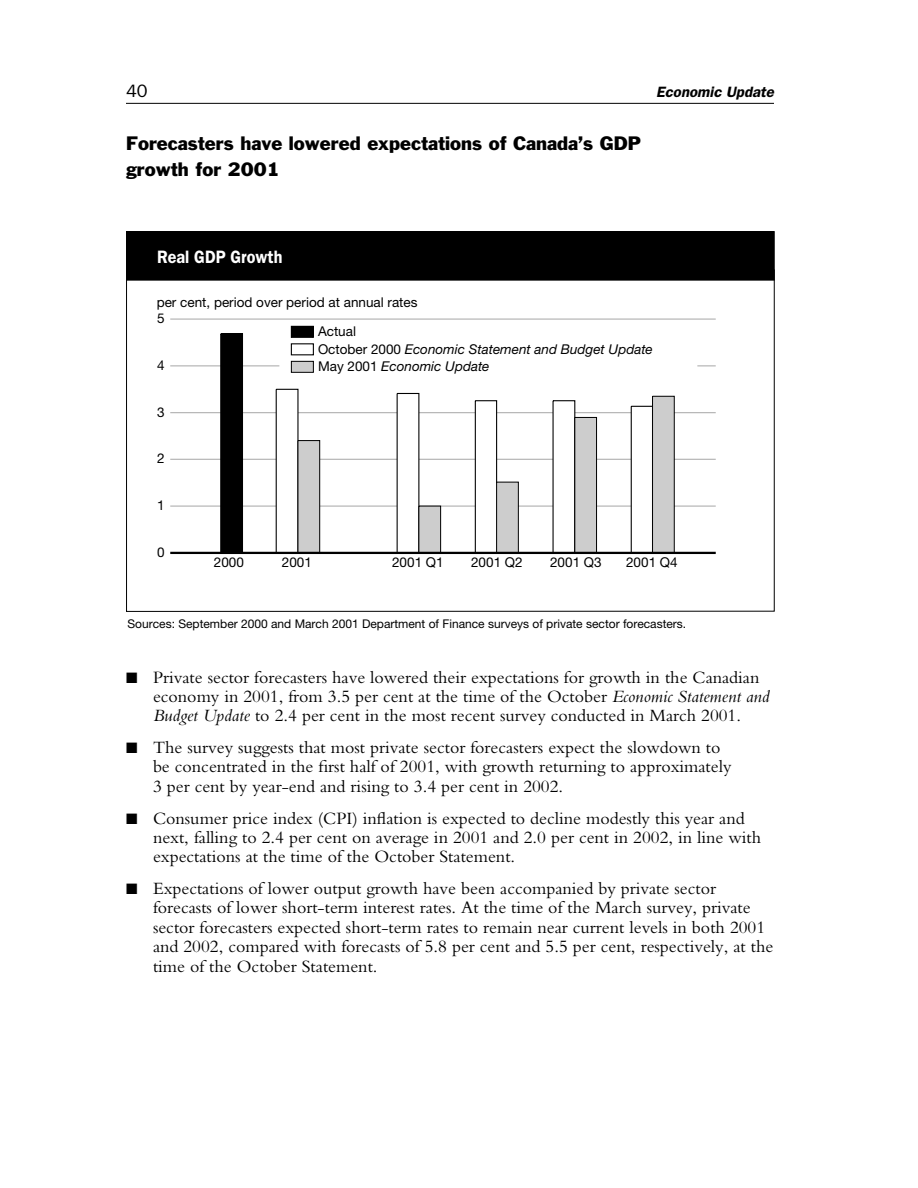
<style>
.page{position:relative;width:918px;height:1188px;background:#fff}
.page>*{position:absolute;margin:0;border:0;box-sizing:border-box;transform-origin:0 0}
.t1{font:18px/19.5px "Bembo";color:#000}
.t2{font:18px/25.5px "Franklin Gothic";color:#000}
.t3{font:600 18px "Franklin Gothic";color:#fff;scale:.9 1}
.t4{font:18px "Franklin Gothic";color:#000}
.t5{font:italic 600 15px "Franklin Gothic";color:#000}
.t6{font:13.5px "Helvetica Neue";color:#000}
.t7{font:italic 13.5px/17.2px "Helvetica Neue";color:#000}
.t8{font:12px "Helvetica Neue";color:#000}
.s1{font-style:normal}
.s2{font-style:italic}
</style>
<div class="page">
<hr style="left:126px;top:103px;width:648px;height:1px;background:#000">
<svg style="left:126px;top:280px;width:649px;height:332px"></svg>
<div style="left:127px;top:232px;width:647px;height:48px;background:#000"></div>
<div style="left:126px;top:231px;width:649px;height:49px;border:1px solid #000"></div>
<div style="left:291px;top:326px;width:22px;height:11px;background:#000"></div>
<div style="left:291px;top:326px;width:23px;height:12px;border:1px solid #000"></div>
<div style="left:291px;top:344px;width:22px;height:11px;background:#fff"></div>
<div style="left:291px;top:343px;width:23px;height:12px;border:1px solid #000"></div>
<div style="left:291px;top:361px;width:22px;height:11px;background:#cdcdcd"></div>
<div style="left:291px;top:361px;width:23px;height:12px;border:1px solid #000"></div>
<hr style="left:170px;top:506px;width:546px;height:1px;background:#a6a6a6">
<hr style="left:170px;top:459px;width:546px;height:1px;background:#a6a6a6">
<hr style="left:170px;top:412px;width:546px;height:1px;background:#a6a6a6">
<svg style="left:697px;top:366px;width:19px;height:1px"></svg>
<hr style="left:170px;top:366px;width:109px;height:1px;background:#a6a6a6">
<hr style="left:170px;top:319px;width:546px;height:1px;background:#a6a6a6">
<div style="left:221px;top:334px;width:21px;height:219px;background:#000"></div>
<div style="left:220px;top:333px;width:23px;height:220px;border:1px solid #000"></div>
<div style="left:276px;top:389px;width:22px;height:164px;background:#fff"></div>
<div style="left:276px;top:389px;width:23px;height:164px;border:1px solid #000"></div>
<div style="left:397px;top:393px;width:22px;height:160px;background:#fff"></div>
<div style="left:475px;top:401px;width:22px;height:152px;background:#fff"></div>
<div style="left:475px;top:400px;width:22px;height:153px;border:1px solid #000"></div>
<div style="left:553px;top:401px;width:22px;height:152px;background:#fff"></div>
<div style="left:631px;top:406px;width:22px;height:147px;background:#fff"></div>
<div style="left:631px;top:406px;width:22px;height:147px;border:1px solid #000"></div>
<div style="left:298px;top:441px;width:22px;height:112px;background:#cdcdcd"></div>
<div style="left:298px;top:440px;width:22px;height:113px;border:1px solid #000"></div>
<div style="left:419px;top:506px;width:22px;height:47px;background:#cdcdcd"></div>
<div style="left:419px;top:506px;width:22px;height:47px;border:1px solid #000"></div>
<div style="left:497px;top:482px;width:21px;height:71px;background:#cdcdcd"></div>
<div style="left:496px;top:482px;width:23px;height:71px;border:1px solid #000"></div>
<div style="left:575px;top:417px;width:22px;height:136px;background:#cdcdcd"></div>
<div style="left:574px;top:417px;width:23px;height:136px;border:1px solid #000"></div>
<div style="left:653px;top:396px;width:21px;height:157px;background:#cdcdcd"></div>
<div style="left:652px;top:396px;width:23px;height:157px;border:1px solid #000"></div>
<hr style="left:170px;top:552px;width:546px;height:2px;background:#000">
<p class="t4" style="left:126px;top:85px;width:23px">40</p>
<p class="t5" style="left:656px;top:87px;width:119px">Economic Update</p>
<p class="t2" style="left:126px;top:132px;width:516px">Forecasters have lowered expectations of Canada’s GDP growth for 2001</p>
<p class="t3" style="left:157px;top:250px;width:141px">Real GDP Growth</p>
<p class="t6" style="left:157px;top:297px;width:262px">per cent, period over period at annual rates</p>
<p class="t6" style="left:157px;top:314px;width:9px">5</p>
<p class="t6" style="left:157px;top:360px;width:9px">4</p>
<p class="t6" style="left:157px;top:407px;width:9px">3</p>
<p class="t6" style="left:157px;top:454px;width:9px">2</p>
<p class="t6" style="left:157px;top:501px;width:9px">1</p>
<p class="t6" style="left:157px;top:547px;width:9px">0</p>
<p class="t7" style="left:318px;top:324px;width:336px"><span class="s1">Actual<br>October 2000</span> Economic Statement and Budget Update<br><span class="s1">May 2001</span> Economic Update</p>
<p class="t6" style="left:214px;top:557px;width:32px">2000</p>
<p class="t6" style="left:282px;top:557px;width:32px">2001</p>
<p class="t6" style="left:392px;top:557px;width:53px">2001 Q1</p>
<p class="t6" style="left:471px;top:557px;width:53px">2001 Q2</p>
<p class="t6" style="left:550px;top:557px;width:53px">2001 Q3</p>
<p class="t6" style="left:626px;top:557px;width:53px">2001 Q4</p>
<p class="t8" style="left:128px;top:620px;width:560px">Sources: September 2000 and March 2001 Department of Finance surveys of private sector forecasters.</p>
<p class="t1" style="left:153px;top:669px;width:618px;text-indent:-27px">■ Private sector forecasters have lowered their expectations for growth in the Canadian economy in 2001, from 3.5 per cent at the time of the October <span class="s2">Economic Statement and<br>Budget Update</span> to 2.4 per cent in the most recent survey conducted in March 2001.</p>
<p class="t1" style="left:153px;top:739px;width:580px;text-indent:-27px">■ The survey suggests that most private sector forecasters expect the slowdown to be concentrated in the first half of 2001, with growth returning to approximately<br>3 per cent by year-end and rising to 3.4 per cent in 2002.</p>
<p class="t1" style="left:153px;top:810px;width:610px;text-indent:-27px">■ Consumer price index (CPI) inflation is expected to decline modestly this year and next, falling to 2.4 per cent on average in 2001 and 2.0 per cent in 2002, in line with expectations at the time of the October Statement.</p>
<p class="t1" style="left:153px;top:880px;width:622px;text-indent:-27px">■ Expectations of lower output growth have been accompanied by private sector forecasts of lower short-term interest rates. At the time of the March survey, private sector forecasters expected short-term rates to remain near current levels in both 2001 and 2002, compared with forecasts of 5.8 per cent and 5.5 per cent, respectively, at the time of the October Statement.</p>
</div>
